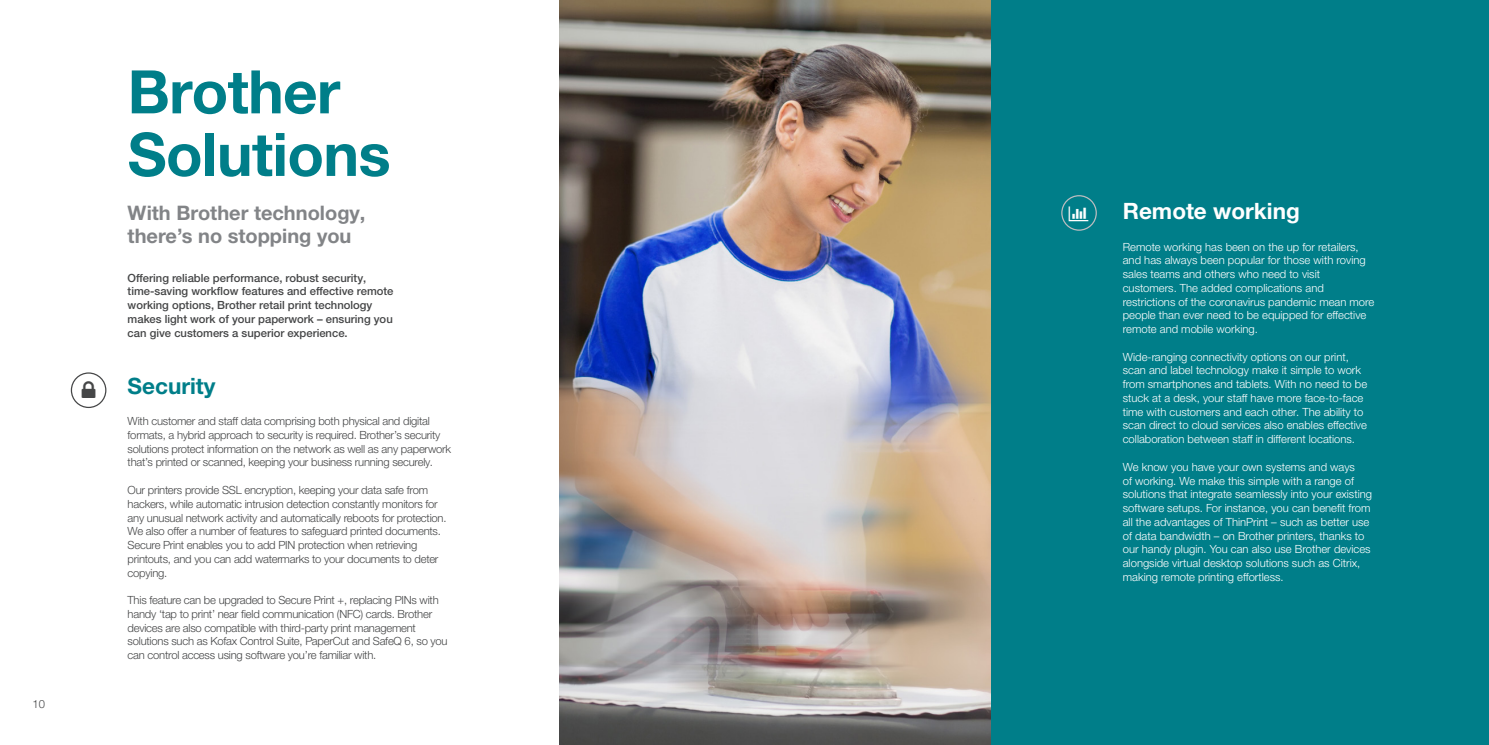
<style>
.page{position:relative;width:1489px;height:745px;background:#fff}
.page>*{position:absolute;margin:0;border:0;box-sizing:border-box;transform-origin:0 0}
.t1{font:700 60px/62.5px "Helvetica Neue LTW1 G";letter-spacing:-.01em;color:#007e89}
.t2{font:700 22.5px "Helvetica Neue LTW1 G";color:#fff}
.t3{font:700 22.5px "Helvetica Neue LTW1 G";color:#007e89}
.t4{font:700 20px/22.5px "Helvetica Neue LTW1 G";color:#828487}
.t5{font:300 11.25px/13.8px "Helvetica Neue LTW1 G";color:#fff}
.t6{font:300 11.25px/13.8px "Helvetica Neue LTW1 G";letter-spacing:-.02em;color:#454647}
.t7{font:500 11.25px/13.8px "Helvetica Neue LTW1 G";color:#454647}
</style>
<div class="page">
<div style="left:745px;top:0;width:743px;height:744px;background:#007e89"></div>
<img style="left:560px;top:0;width:430px;height:744px">
<div style="left:1061px;top:195px;width:35px;height:35px;border:1px solid #bcbdc0;border-radius:50%"></div>
<div style="left:71px;top:372px;width:35px;height:36px;border:1px solid #454647;border-radius:50%"></div>
<p class="t6" style="left:32px;top:696px;width:14px">10</p>
<p class="t1" style="left:128px;top:60px;width:264px">Brother<br>Solutions</p>
<p class="t4" style="left:128px;top:201px;width:239px">With Brother technology, there’s no stopping you</p>
<p class="t7" style="left:128px;top:270px;width:267px">Offering reliable performance, robust security, time-saving workflow features and effective remote working options, Brother retail print technology makes light work of your paperwork – ensuring you can give customers a superior experience.</p>
<p class="t3" style="left:128px;top:372px;width:89px">Security</p>
<p class="t6" style="left:128px;top:414px;width:325px">With customer and staff data comprising both physical and digital formats, a hybrid approach to security is required. Brother’s security solutions protect information on the network as well as any paperwork that’s printed or scanned, keeping your business running securely.</p>
<p class="t6" style="left:128px;top:483px;width:320px">Our printers provide SSL encryption, keeping your data safe from hackers, while automatic intrusion detection constantly monitors for any unusual network activity and automatically reboots for protection.<br>We also offer a number of features to safeguard printed documents.<br>Secure Print enables you to add PIN protection when retrieving printouts, and you can add watermarks to your documents to deter copying.</p>
<p class="t6" style="left:128px;top:593px;width:321px">This feature can be upgraded to Secure Print +, replacing PINs with handy ‘tap to print’ near field communication (NFC) cards. Brother devices are also compatible with third-party print management solutions such as Kofax Control Suite, PaperCut and SafeQ 6, so you can control access using software you’re familiar with.</p>
<p class="t2" style="left:1122px;top:197px;width:178px">Remote working</p>
<p class="t5" style="left:1122px;top:239px;width:253px">Remote working has been on the up for retailers, and has always been popular for those with roving sales teams and others who need to visit customers. The added complications and restrictions of the coronavirus pandemic mean more people than ever need to be equipped for effective remote and mobile working.</p>
<p class="t5" style="left:1122px;top:349px;width:246px">Wide-ranging connectivity options on our print, scan and label technology make it simple to work from smartphones and tablets. With no need to be stuck at a desk, your staff have more face-to-face time with customers and each other. The ability to scan direct to cloud services also enables effective collaboration between staff in different locations.</p>
<p class="t5" style="left:1122px;top:459px;width:251px">We know you have your own systems and ways<br>of working. We make this simple with a range of solutions that integrate seamlessly into your existing software setups. For instance, you can benefit from all the advantages of ThinPrint – such as better use of data bandwidth – on Brother printers, thanks to our handy plugin. You can also use Brother devices alongside virtual desktop solutions such as Citrix, making remote printing effortless.</p>
</div>
